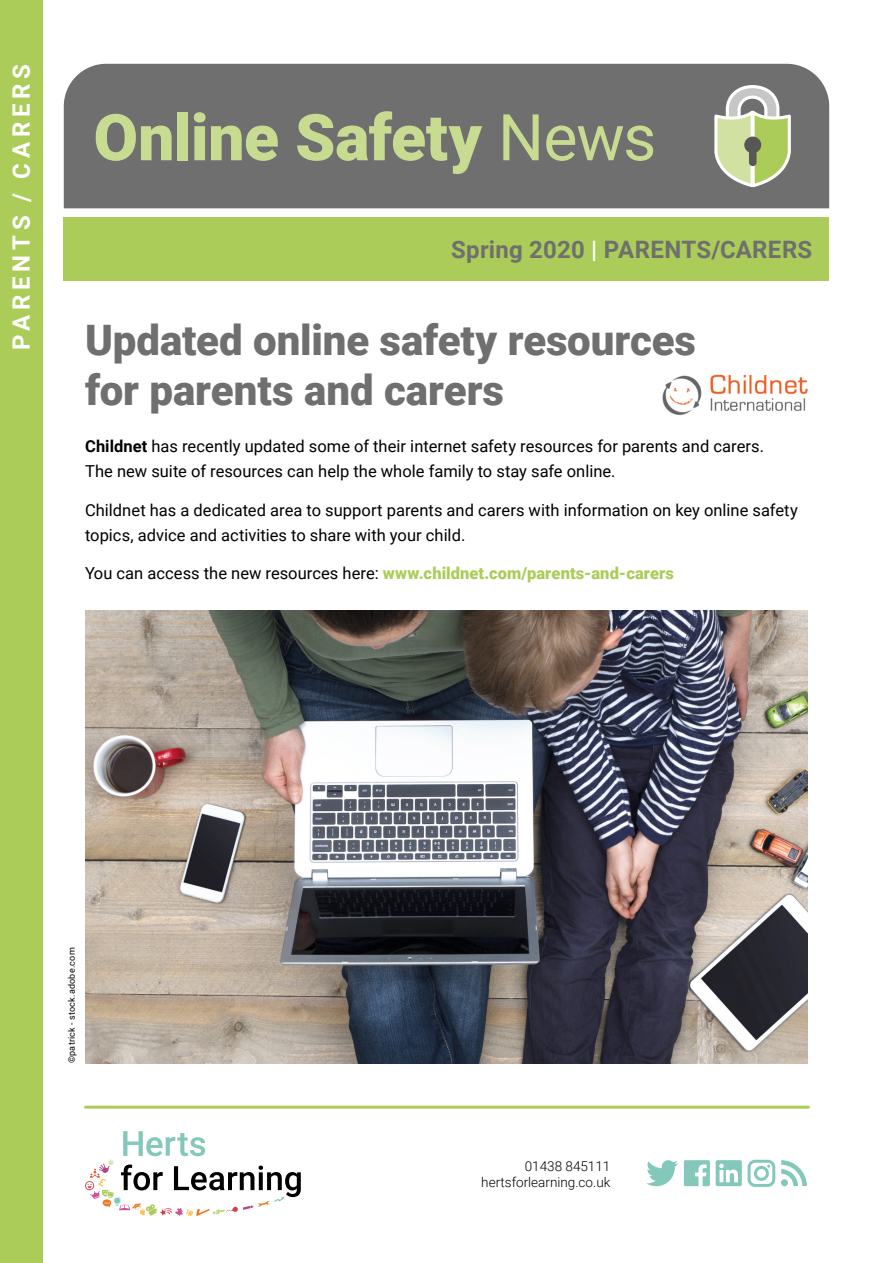
<style>
.page{position:relative;width:893px;height:1263px;background:#fff}
.page>*{position:absolute;margin:0;border:0;box-sizing:border-box;transform-origin:0 0}
.t1{font:900 64.5px "Roboto";letter-spacing:-.005em;color:#c7dc91}
.t2{font:900 42px/50.4px "Roboto";letter-spacing:-.005em;color:#706f6f}
.t3{font:700 24px "Roboto";letter-spacing:.01em;color:#706f6f}
.t4{font:700 24px "Roboto";letter-spacing:.2em;color:#fff}
.t5{font:16.5px/25.5px "Roboto";color:#000}
.t6{font:900 16.5px "Roboto";letter-spacing:.005em;color:#abcc58}
.t7{font:300 13.5px/16.2px "Roboto";color:#000;text-align:right}
.t8{font:9px "Roboto";letter-spacing:.025em;color:#000}
.s1{font-weight:400}
.s2{color:#fff}
.s3{font-weight:700}
.s4{font-weight:400;color:#000}
</style>
<div class="page">
<div style="left:64px;top:217px;width:765px;height:64px;background:#abcc58"></div>
<hr style="left:85px;top:1106px;width:723px;height:3px;background:#abcc58">
<div style="left:0;top:0;width:43px;height:1263px;background:#abcc58"></div>
<div style="left:64px;top:64px;width:765px;height:144px;background:#706f6f"></div>
<svg style="left:713px;top:83px;width:79px;height:106px;background:#adb792"></svg>
<img style="left:85px;top:610px;width:723px;height:453px">
<svg style="left:646px;top:1160px;width:32px;height:26px"></svg>
<svg style="left:781px;top:1160px;width:26px;height:26px"></svg>
<div style="left:684px;top:1160px;width:26px;height:26px;background:#83c8bb"></div>
<svg style="left:695px;top:1164px;width:12px;height:22px"></svg>
<div style="left:748px;top:1160px;width:27px;height:27px;border:3px solid #83c8bb;border-radius:6px"></div>
<div style="left:754px;top:1166px;width:15px;height:15px;border:3px solid #83c8bb;border-radius:50%"></div>
<div style="left:716px;top:1160px;width:26px;height:26px;background:#83c8bb;border-radius:2px"></div>
<svg style="left:719px;top:1164px;width:19px;height:18px"></svg>
<svg style="left:85px;top:1131px;width:216px;height:86px"></svg>
<img style="left:662px;top:374px;width:146px;height:41px">
<h3 class="t4" style="left:4px;top:350px;width:287px;rotate:-90deg">PARENTS / CARERS</h3>
<h1 class="t1" style="left:94px;top:92px;width:564px">Online Safety <span class="s1">News</span></h1>
<h3 class="t3" style="left:451px;top:232px;width:363px">Spring 2020 <span class="s2">|</span> PARENTS/CARERS</h3>
<h2 class="t2" style="left:85px;top:313px;width:612px">Updated online safety resources for parents and carers</h2>
<p class="t5" style="left:85px;top:433px;width:680px"><span class="s3">Childnet</span> has recently updated some of their internet safety resources for parents and carers.<br>The new suite of resources can help the whole family to stay safe online.</p>
<p class="t5" style="left:85px;top:496px;width:714px">Childnet has a dedicated area to support parents and carers with information on key online safety topics, advice and activities to share with your child.</p>
<p class="t6" style="left:85px;top:562px;width:590px"><span class="s4">You can access the new resources here:</span> www.childnet.com/parents-and-carers</p>
<p class="t8" style="left:65px;top:1063px;width:117px;rotate:-90deg">©patrick - stock.adobe.com</p>
<p class="t7" style="left:481px;top:1157px;width:131px">01438 845111 hertsforlearning.co.uk</p>
</div>
